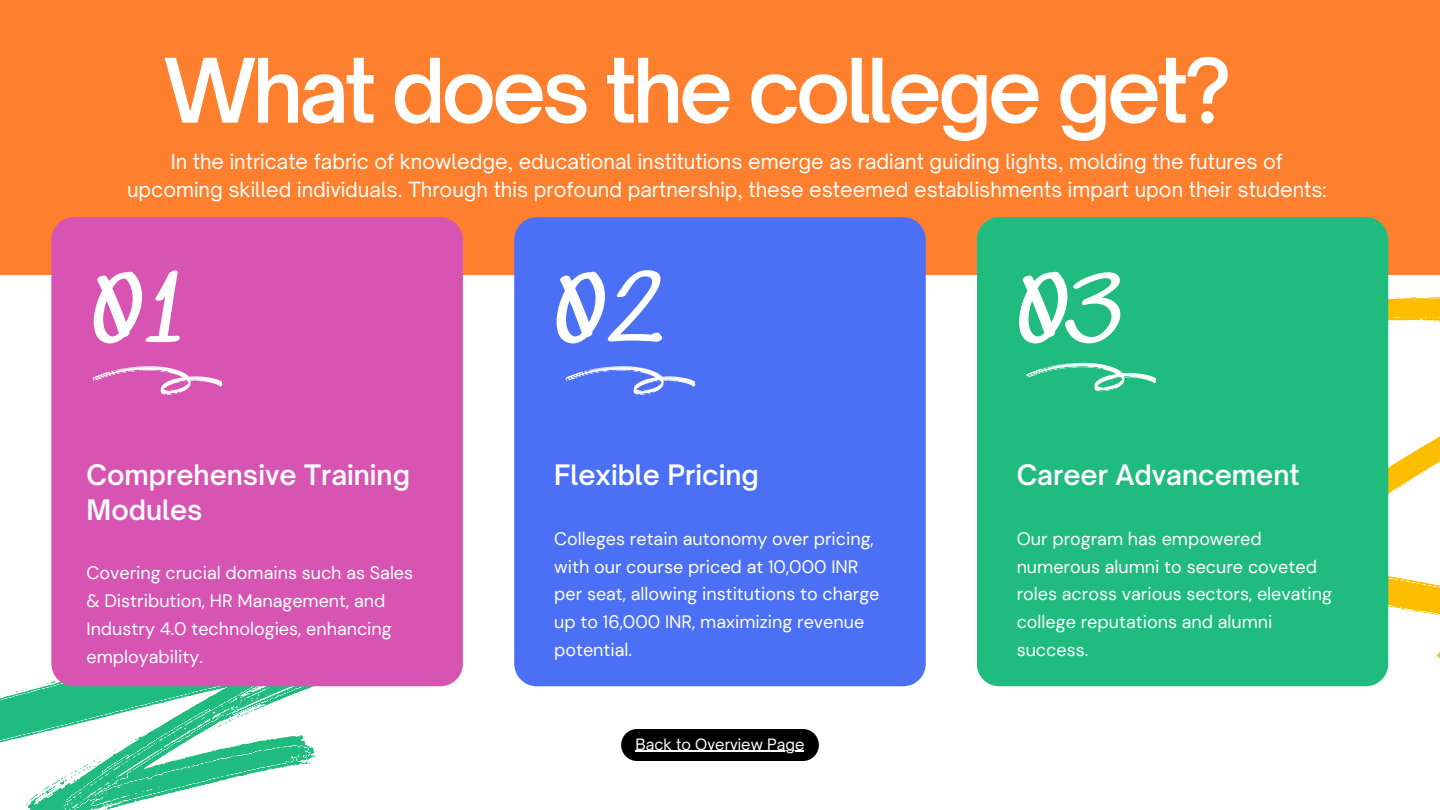
<style>
.page{position:relative;width:1440px;height:810px;background:#fff}
.page>*{position:absolute;margin:0;border:0;box-sizing:border-box;transform-origin:0 0}
.t1{font:88px "Sedgwick Ave";color:#fff}
.t2{font:600 85px "Open Sauce One";letter-spacing:-.05em;color:#fff}
.t3{font:600 27px/34.5px "Open Sauce One";color:#fff}
.t4{font:20px/27.8px "Open Sauce One";color:#fff;text-align:center}
.t5{font:18px/27.8px "DM Sans";color:#fff}
.t6{font:15px "Open Sauce One";color:#fff}
</style>
<div class="page">
<div style="left:0;top:0;width:1440px;height:275px;background:#fe802e"></div>
<svg style="left:1370px;top:217px;width:70px;height:469px"></svg>
<div style="left:977px;top:217px;width:411px;height:469px;background:#1fbb7f;border-radius:22px"></div>
<svg style="left:0;top:678px;width:423px;height:132px"></svg>
<div style="left:514px;top:217px;width:412px;height:469px;background:#4b70f6;border-radius:22px"></div>
<div style="left:51px;top:217px;width:412px;height:469px;background:#d754b3;border-radius:22px"></div>
<svg style="left:92px;top:366px;width:131px;height:29px"></svg>
<svg style="left:565px;top:366px;width:131px;height:29px"></svg>
<svg style="left:1026px;top:362px;width:130px;height:30px"></svg>
<svg style="left:621px;top:729px;width:198px;height:32px;background:#101010"></svg>
<hr style="left:636px;top:751px;width:168px;height:1px;background:#fff">
<p class="t2" style="left:163px;top:38px;width:1070px">What does the college get?</p>
<p class="t4" style="left:127px;top:147px;width:1201px">In the intricate fabric of knowledge, educational institutions emerge as radiant guiding lights, molding the futures of upcoming skilled individuals. Through this profound partnership, these esteemed establishments impart upon their students:</p>
<h2 class="t1" style="left:91px;top:260px;width:92px">01</h2>
<h3 class="t3" style="left:87px;top:458px;width:325px">Comprehensive Training<br>Modules</h3>
<p class="t5" style="left:87px;top:559px;width:328px">Covering crucial domains such as Sales &amp; Distribution, HR Management, and<br>Industry 4.0 technologies, enhancing employability.</p>
<h1 class="t1" style="left:554px;top:260px;width:111px">02</h1>
<h3 class="t1" style="left:1017px;top:260px;width:106px">03</h3>
<p class="t3" style="left:554px;top:458px;width:206px">Flexible Pricing</p>
<p class="t5" style="left:554px;top:525px;width:327px">Colleges retain autonomy over pricing, with our course priced at 10,000 INR per seat, allowing institutions to charge up to 16,000 INR, maximizing revenue potential.</p>
<h3 class="t6" style="left:636px;top:735px;width:170px">Back to Overview Page</h3>
<p class="t3" style="left:1017px;top:458px;width:284px">Career Advancement</p>
<h2 class="t5" style="left:1017px;top:525px;width:317px">Our program has empowered numerous alumni to secure coveted roles across various sectors, elevating college reputations and alumni success.</h2>
</div>
